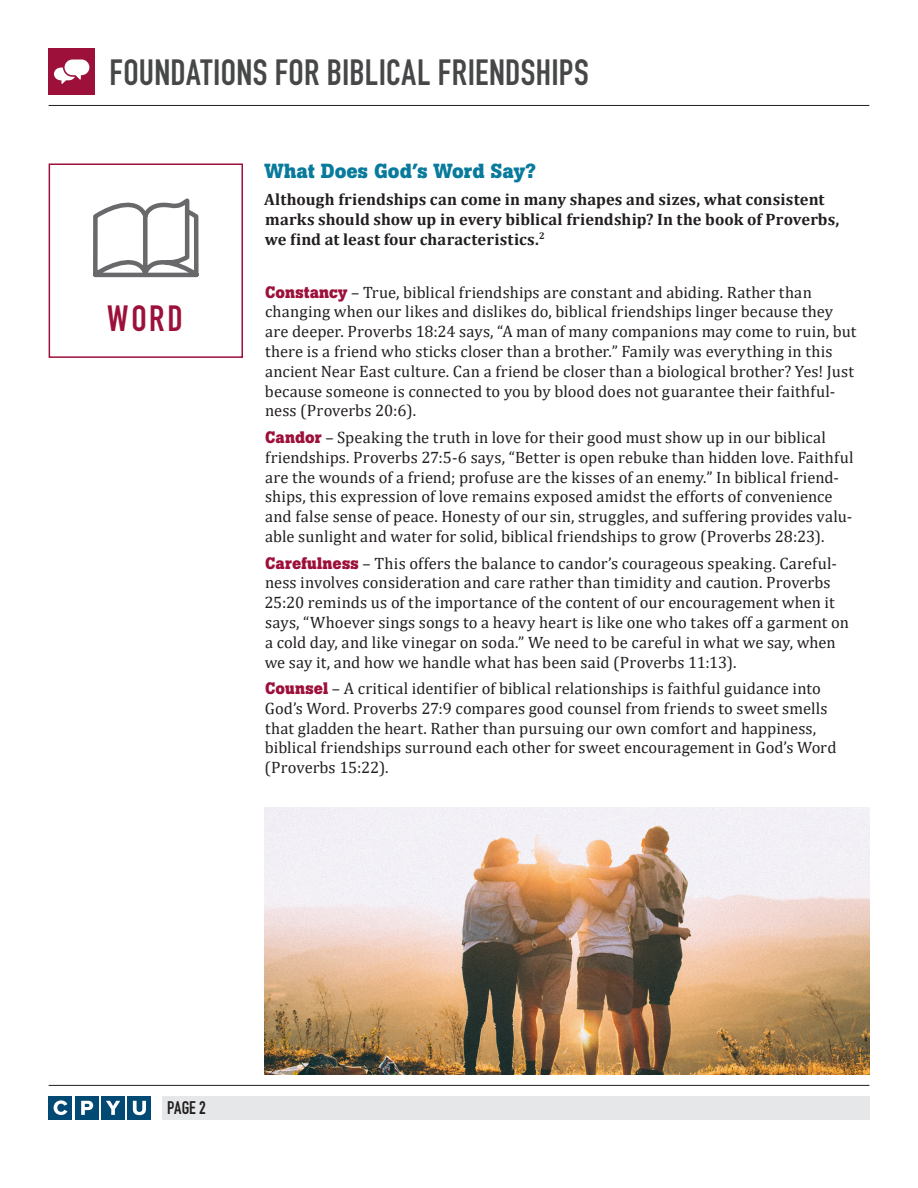
<style>
.page{position:relative;width:918px;height:1188px;background:#fff}
.page>*{position:absolute;margin:0;border:0;box-sizing:border-box;transform-origin:0 0}
.t1{font:700 36px "DIN Condensed";letter-spacing:.005em;color:#464748}
.Copy{font:700 36px "DIN Condensed";color:#9c103a}
.subheader{font:700 20.25px "Boton";color:#087a9c}
.t2{font:700 18px "DIN Condensed";color:#231f20}
.Body_text{font:16.5px/19.8px "Cambria";letter-spacing:.005em;color:#231f20}
.Body_text-2{font:700 16.5px/19.8px "Cambria";letter-spacing:.005em;color:#231f20}
.s1{font-family:"Boton";font-weight:700;color:#9c103a}
</style>
<div class="page">
<div style="left:49px;top:1096px;width:23px;height:24px;background:#024974"></div>
<svg style="left:54px;top:1100px;width:13px;height:15px"></svg>
<div style="left:75px;top:1096px;width:23px;height:24px;background:#024974"></div>
<svg style="left:81px;top:1101px;width:12px;height:14px"></svg>
<div style="left:101px;top:1096px;width:24px;height:24px;background:#024974"></div>
<svg style="left:106px;top:1101px;width:14px;height:14px"></svg>
<div style="left:128px;top:1096px;width:23px;height:24px;background:#024974"></div>
<svg style="left:133px;top:1101px;width:13px;height:14px"></svg>
<hr style="left:49px;top:1085px;width:820px;height:1px;background:#231f20">
<div style="left:162px;top:1096px;width:707px;height:24px;background:#e6e7e9"></div>
<hr style="left:49px;top:105px;width:820px;height:1px;background:#231f20">
<div style="left:49px;top:49px;width:46px;height:46px;background:#9c103a"></div>
<svg style="left:54px;top:60px;width:35px;height:24px"></svg>
<div style="left:49px;top:164px;width:194px;height:194px;border:2px solid #9c103a"></div>
<svg style="left:93px;top:198px;width:106px;height:80px"></svg>
<img style="left:265px;top:808px;width:604px;height:267px">
<p class="t1" style="left:109px;top:48px;width:481px">FOUNDATIONS FOR BIBLICAL FRIENDSHIPS</p>
<p class="Copy" style="left:107px;top:295px;width:77px">WORD</p>
<p class="subheader" style="left:265px;top:159px;width:273px">What Does God’s Word Say?</p>
<p class="Body_text-2" style="left:264px;top:189px;width:577px">Although friendships can come in many shapes and sizes, what consistent marks should show up in every biblical friendship? In the book of Proverbs, we find at least four characteristics.<sup>2</sup></p>
<p class="Body_text" style="left:265px;top:282px;width:593px"><span class="s1">Constancy</span> – True, biblical friendships are constant and abiding. Rather than changing when our likes and dislikes do, biblical friendships linger because they are deeper. Proverbs 18:24 says, “A man of many companions may come to ruin, but there is a friend who sticks closer than a brother.” Family was everything in this ancient Near East culture. Can a friend be closer than a biological brother? Yes! Just because someone is connected to you by blood does not guarantee their faithful&shy;ness (Proverbs 20:6).</p>
<p class="Body_text" style="left:265px;top:427px;width:590px"><span class="s1">Candor</span> – Speaking the truth in love for their good must show up in our biblical friendships. Proverbs 27:5-6 says, “Better is open rebuke than hidden love. Faithful are the wounds of a friend; profuse are the kisses of an enemy.” In biblical friend&shy;ships, this expression of love remains exposed amidst the efforts of convenience and false sense of peace. Honesty of our sin, struggles, and suffering provides valu&shy;able sunlight and water for solid, biblical friendships to grow (Proverbs 28:23).</p>
<p class="Body_text" style="left:264px;top:553px;width:586px"><span class="s1">Carefulness</span> – This offers the balance to candor’s courageous speaking. Careful&shy;ness involves consideration and care rather than timidity and caution. Proverbs 25:20 reminds us of the importance of the content of our encouragement when it says, “Whoever sings songs to a heavy heart is like one who takes off a garment on a cold day, and like vinegar on soda.” We need to be careful in what we say, when we say it, and how we handle what has been said (Proverbs 11:13).</p>
<p class="Body_text" style="left:265px;top:679px;width:573px"><span class="s1">Counsel</span> – A critical identifier of biblical relationships is faithful guidance into God’s Word. Proverbs 27:9 compares good counsel from friends to sweet smells that gladden the heart. Rather than pursuing our own comfort and happiness, biblical friendships surround each other for sweet encouragement in God’s Word (Proverbs 15:22).</p>
<p class="t2" style="left:167px;top:1096px;width:40px">PAGE 2</p>
</div>
